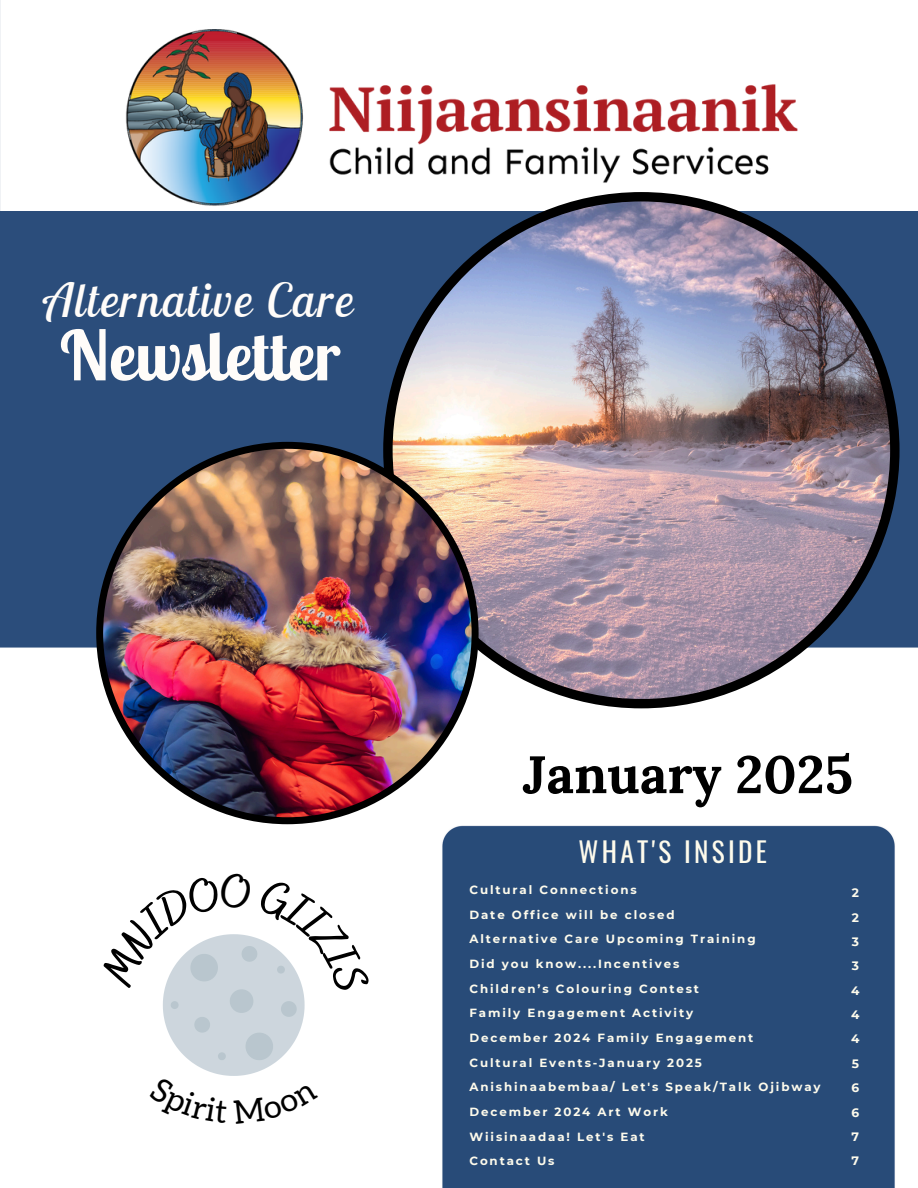
<style>
.page{position:relative;width:918px;height:1188px;background:#2b4d7b}
.page>*{position:absolute;margin:0;border:0;box-sizing:border-box;transform-origin:0 0}
.t1{font:700 68.55px "Lobster Two";color:#fffcf9}
.t2{font:700 52.5px "Lora";color:#000}
.t3{font:italic 46.8px "Lobster Two";letter-spacing:.05em;color:#fffcf9}
.t4{font:27.3px "Oswald";letter-spacing:.12em;color:#fefbec}
.t5{font:700 12.15px/24.3px "Montserrat";color:#fefbec;text-align:justify}
.t6{font:700 11.85px/24.6px "Montserrat";letter-spacing:.16em;color:#fefbec}
</style>
<div class="page">
<img style="left:0;top:647px;width:918px;height:541px">
<div style="left:0;top:0;width:918px;height:210px;background:#fff"></div>
<img style="left:383px;top:192px;width:517px;height:516px">
<img style="left:125px;top:29px;width:689px;height:178px">
<img style="left:96px;top:442px;width:383px;height:382px">
<svg style="left:99px;top:873px;width:272px;height:251px;background:#f2f4f6"></svg>
<p class="t3" style="left:44px;top:271px;width:310px">Alternative Care</p>
<p class="t1" style="left:60px;top:312px;width:282px">Newsletter</p>
<p class="t2" style="left:523px;top:740px;width:332px">January 2025</p>
<h3 class="t4" style="left:579px;top:830px;width:190px">WHAT'S INSIDE</h3>
<p class="t6" style="left:469px;top:878px;width:169px">Cultural Connections</p>
<p class="t6" style="left:469px;top:902px;width:207px">Date Office will be closed</p>
<p class="t6" style="left:469px;top:927px;width:288px">Alternative Care Upcoming Training</p>
<p class="t6" style="left:469px;top:952px;width:211px">Did you know....Incentives</p>
<p class="t6" style="left:469px;top:976px;width:231px">Children’s Colouring Contest</p>
<p class="t6" style="left:469px;top:1001px;width:225px">Family Engagement Activity</p>
<p class="t6" style="left:469px;top:1026px;width:285px">December 2024 Family Engagement</p>
<p class="t6" style="left:469px;top:1050px;width:234px">Cultural Events-January 2025</p>
<p class="t6" style="left:469px;top:1075px;width:353px">Anishinaabembaa/ Let's Speak/Talk Ojibway</p>
<p class="t6" style="left:469px;top:1099px;width:200px">December 2024 Art Work</p>
<p class="t6" style="left:469px;top:1124px;width:177px">Wiisinaadaa! Let's Eat<br>Contact Us</p>
<p class="t5" style="left:851px;top:881px;width:10px">2<br>2<br>3<br>3<br>4<br>4<br>4<br>5<br>6<br>6<br>7<br>7</p>
</div>
